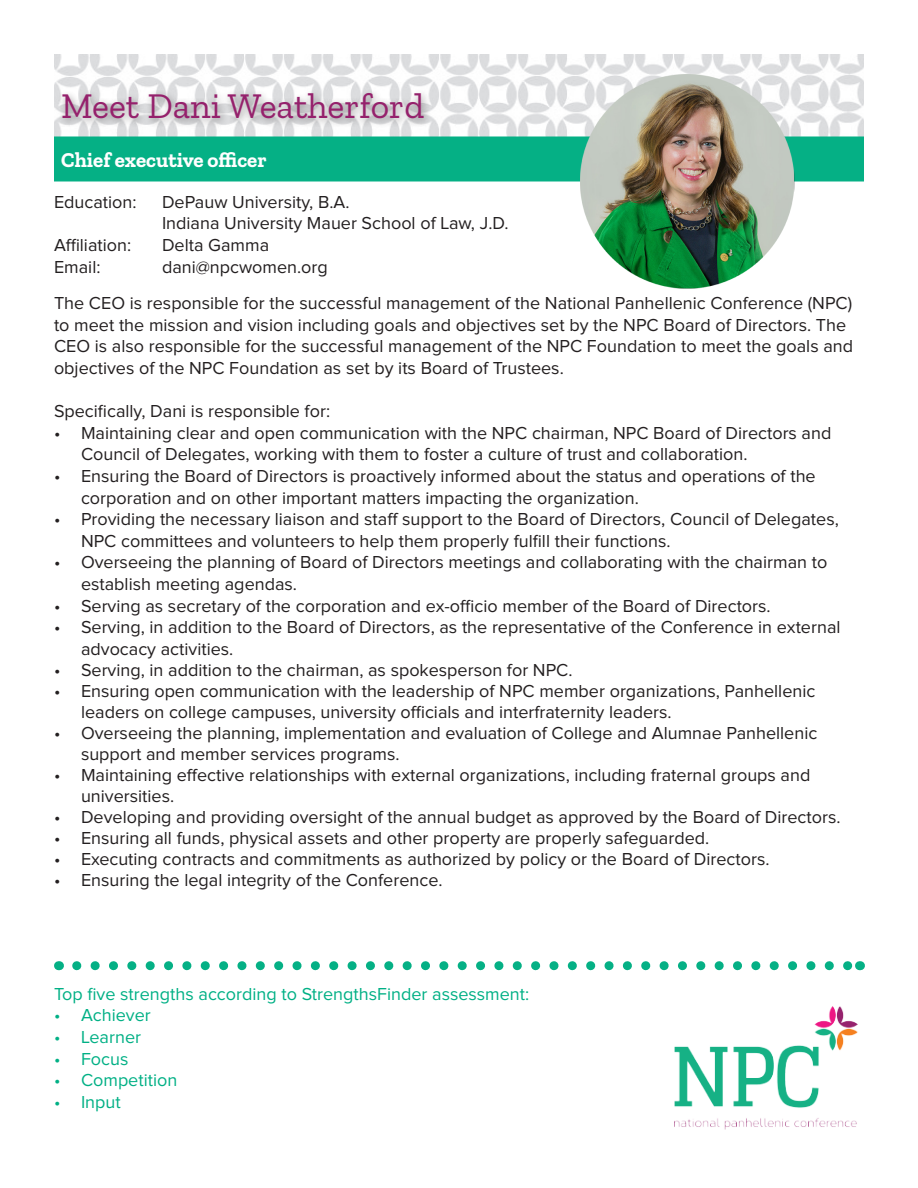
<style>
.page{position:relative;width:918px;height:1188px;background:#fff}
.page>*{position:absolute;margin:0;border:0;box-sizing:border-box;transform-origin:0 0}
.t1{font:36px "Zilla Slab";color:#95216c}
.t2{font:700 21px "Zilla Slab";color:#fff}
.t3{font:18px/21.6px "Proxima Nova";color:#231f20}
.t4{font:18px "Proxima Nova";color:#00b085}
</style>
<div class="page">
<img style="left:54px;top:54px;width:810px;height:82px">
<img style="left:675px;top:1006px;width:183px;height:124px">
<div style="left:54px;top:136px;width:810px;height:45px;background:#05b085"></div>
<div style="left:57px;top:88px;width:376px;height:40px;background:#231f20;opacity:.5"></div>
<svg style="left:77px;top:961px;width:773px;height:9px"></svg>
<img style="left:580px;top:75px;width:214px;height:213px">
<p class="t1" style="left:61px;top:86px;width:364px">Meet Dani Weatherford</p>
<p class="t2" style="left:61px;top:148px;width:207px">Chief executive officer</p>
<p class="t3" style="left:54px;top:192px;width:84px">Education:</p>
<p class="t3" style="left:162px;top:192px;width:189px">DePauw University, B.A.</p>
<p class="t3" style="left:162px;top:213px;width:348px">Indiana University Mauer School of Law, J.D.</p>
<p class="t3" style="left:54px;top:235px;width:79px">Affiliation:</p>
<p class="t3" style="left:162px;top:235px;width:109px">Delta Gamma</p>
<p class="t3" style="left:54px;top:256px;width:48px">Email:</p>
<p class="t3" style="left:162px;top:256px;width:167px">dani@npcwomen.org</p>
<p class="t3" style="left:54px;top:293px;width:801px">The CEO is responsible for the successful management of the National Panhellenic Conference (NPC) to meet the mission and vision including goals and objectives set by the NPC Board of Directors. The CEO is also responsible for the successful management of the NPC Foundation to meet the goals and objectives of the NPC Foundation as set by its Board of Trustees.</p>
<p class="t3" style="left:54px;top:401px;width:278px">Specifically, Dani is responsible for:</p>
<p class="t3" style="left:81px;top:423px;width:752px;text-indent:-27px">• Maintaining clear and open communication with the NPC chairman, NPC Board of Directors and<br>Council of Delegates, working with them to foster a culture of trust and collaboration.</p>
<p class="t3" style="left:81px;top:466px;width:736px;text-indent:-27px">• Ensuring the Board of Directors is proactively informed about the status and operations of the corporation and on other important matters impacting the organization.</p>
<p class="t3" style="left:81px;top:509px;width:759px;text-indent:-27px">• Providing the necessary liaison and staff support to the Board of Directors, Council of Delegates,<br>NPC committees and volunteers to help them properly fulfill their functions.</p>
<p class="t3" style="left:81px;top:552px;width:748px;text-indent:-27px">• Overseeing the planning of Board of Directors meetings and collaborating with the chairman to establish meeting agendas.</p>
<p class="t3" style="left:54px;top:595px;width:718px">• Serving as secretary of the corporation and ex-officio member of the Board of Directors.</p>
<p class="t3" style="left:81px;top:617px;width:761px;text-indent:-27px">• Serving, in addition to the Board of Directors, as the representative of the Conference in external advocacy activities.</p>
<p class="t3" style="left:54px;top:660px;width:520px">• Serving, in addition to the chairman, as spokesperson for NPC.</p>
<p class="t3" style="left:81px;top:682px;width:736px;line-height:21px;text-indent:-27px">• Ensuring open communication with the leadership of NPC member organizations, Panhellenic leaders on college campuses, university officials and interfraternity leaders.</p>
<p class="t3" style="left:81px;top:724px;width:738px;line-height:21px;text-indent:-27px">• Overseeing the planning, implementation and evaluation of College and Alumnae Panhellenic support and member services programs.</p>
<p class="t3" style="left:81px;top:766px;width:731px;line-height:21px;text-indent:-27px">• Maintaining effective relationships with external organizations, including fraternal groups and universities.</p>
<p class="t3" style="left:54px;top:807px;width:788px">• Developing and providing oversight of the annual budget as approved by the Board of Directors.</p>
<p class="t3" style="left:54px;top:828px;width:657px">• Ensuring all funds, physical assets and other property are properly safeguarded.</p>
<p class="t3" style="left:54px;top:849px;width:717px">• Executing contracts and commitments as authorized by policy or the Board of Directors.</p>
<p class="t3" style="left:54px;top:870px;width:390px">• Ensuring the legal integrity of the Conference.</p>
<p class="t4" style="left:54px;top:985px;width:477px">Top five strengths according to StrengthsFinder assessment:</p>
<p class="t4" style="left:54px;top:1007px;width:98px">• Achiever</p>
<p class="t4" style="left:54px;top:1029px;width:89px">• Learner</p>
<p class="t4" style="left:54px;top:1050px;width:76px">• Focus</p>
<p class="t4" style="left:54px;top:1072px;width:125px">• Competition</p>
<p class="t4" style="left:54px;top:1093px;width:68px">• Input</p>
</div>
